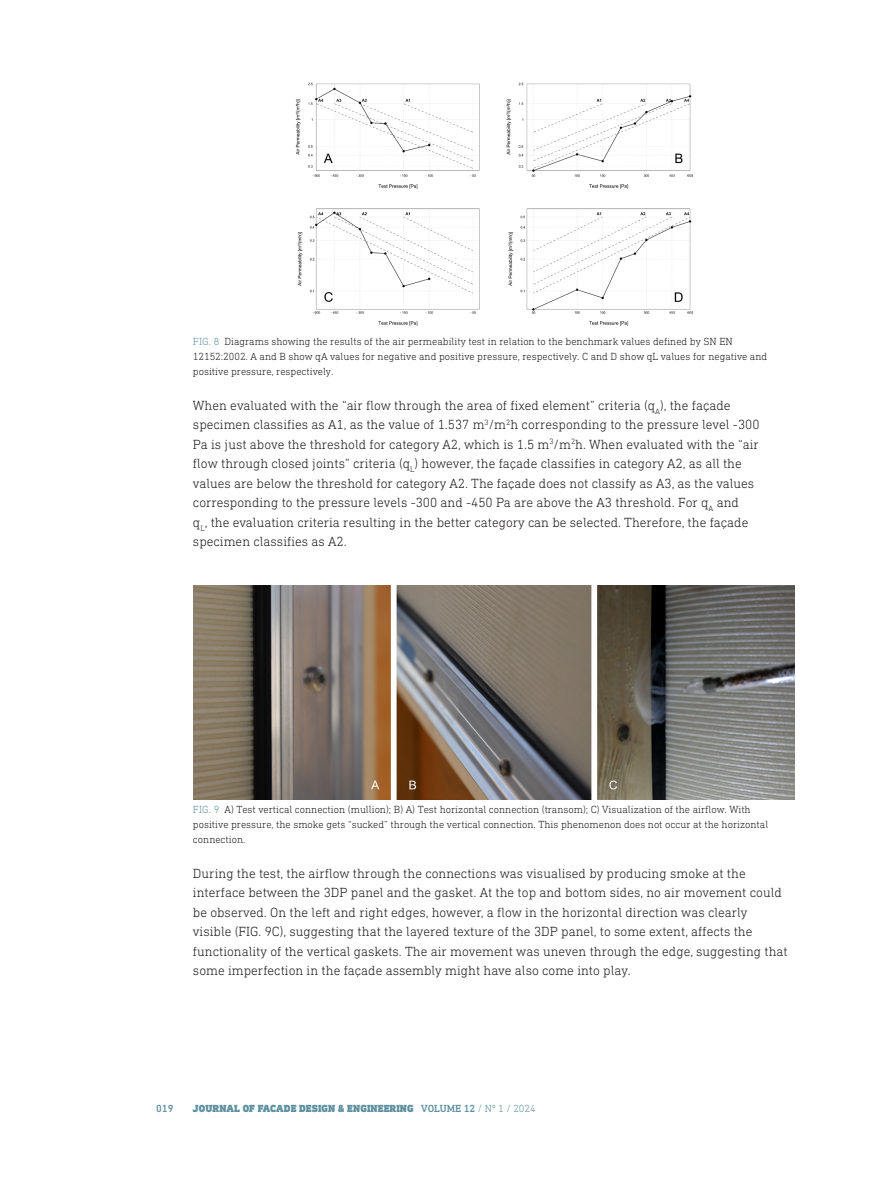
<style>
.page{position:relative;width:893px;height:1188px;background:#fff}
.page>*{position:absolute;margin:0;border:0;box-sizing:border-box;transform-origin:0 0}
.BODY_Normal_-_No_Blank_Line_After{font:300 13.5px/19.5px "DIN Next Slab Pro";color:#231f20}
.BODY_Normal{font:300 13.5px/19.5px "DIN Next Slab Pro";color:#231f20}
.t1{font:300 10.5px/14.7px "DIN Next Slab Pro";color:#231f20}
.t2{font:900 10.5px "DIN Next Slab Pro";letter-spacing:.01em;color:#5f91a1}
.t3{font:500 10.5px "DIN Next Slab Pro";color:#5f91a1}
.s1{color:#5f91a1}
.s2{font-weight:500}
.s3{font-weight:300}
</style>
<div class="page">
<img style="left:295px;top:82px;width:398px;height:244px">
<img style="left:194px;top:585px;width:600px;height:215px">
<p class="t1" style="left:193px;top:334px;width:576px"><span class="s1">Fig . 8</span> Diagrams showing the results of the air permeability test in relation to the benchmark values defined by SN EN<br>12152:2002. A and B show qA values for negative and positive pressure, respectively. C and D show qL values for negative and positive pressure, respectively.</p>
<p class="BODY_Normal_-_No_Blank_Line_After" style="left:193px;top:395px;width:568px">When evaluated with the “air flow through the area of fixed element” criteria (q<sub>A</sub>), the façade specimen classifies as A1, as the value of 1.537 m<sup>3</sup>/m<sup>2</sup>h corresponding to the pressure level -300<br>Pa is just above the threshold for category A2, which is 1.5 m<sup>3</sup>/m<sup>2</sup>h. When evaluated with the “air flow through closed joints” criteria (q<sub>L</sub>) however, the façade classifies in category A2, as all the values are below the threshold for category A2. The façade does not classify as A3, as the values corresponding to the pressure levels -300 and -450 Pa are above the A3 threshold. For q<sub>A</sub> and<br>q<sub>L</sub>, the evaluation criteria resulting in the better category can be selected. Therefore, the façade specimen classifies as A2.</p>
<p class="t1" style="left:193px;top:802px;width:577px"><span class="s1">Fig . 9</span> A) Test vertical connection (mullion); B) A) Test horizontal connection (transom); C) Visualization of the airflow. With positive pressure, the smoke gets “sucked” through the vertical connection. This phenomenon does not occur at the horizontal connection.</p>
<p class="BODY_Normal" style="left:193px;top:863px;width:596px">During the test, the airflow through the connections was visualised by producing smoke at the interface between the 3DP panel and the gasket. At the top and bottom sides, no air movement could be observed. On the left and right edges, however, a flow in the horizontal direction was clearly visible (FIG. 9C), suggesting that the layered texture of the 3DP panel, to some extent, affects the functionality of the vertical gaskets. The air movement was uneven through the edge, suggesting that some imperfection in the façade assembly might have also come into play.</p>
<p class="t3" style="left:156px;top:1102px;width:19px">019</p>
<p class="t2" style="left:193px;top:1102px;width:344px">JOURNAL OF FACADE DESIGN &amp; ENGINEERING <span class="s2">VOLUME 12</span> <span class="s3">/ Nº 1 / 2024</span></p>
</div>
